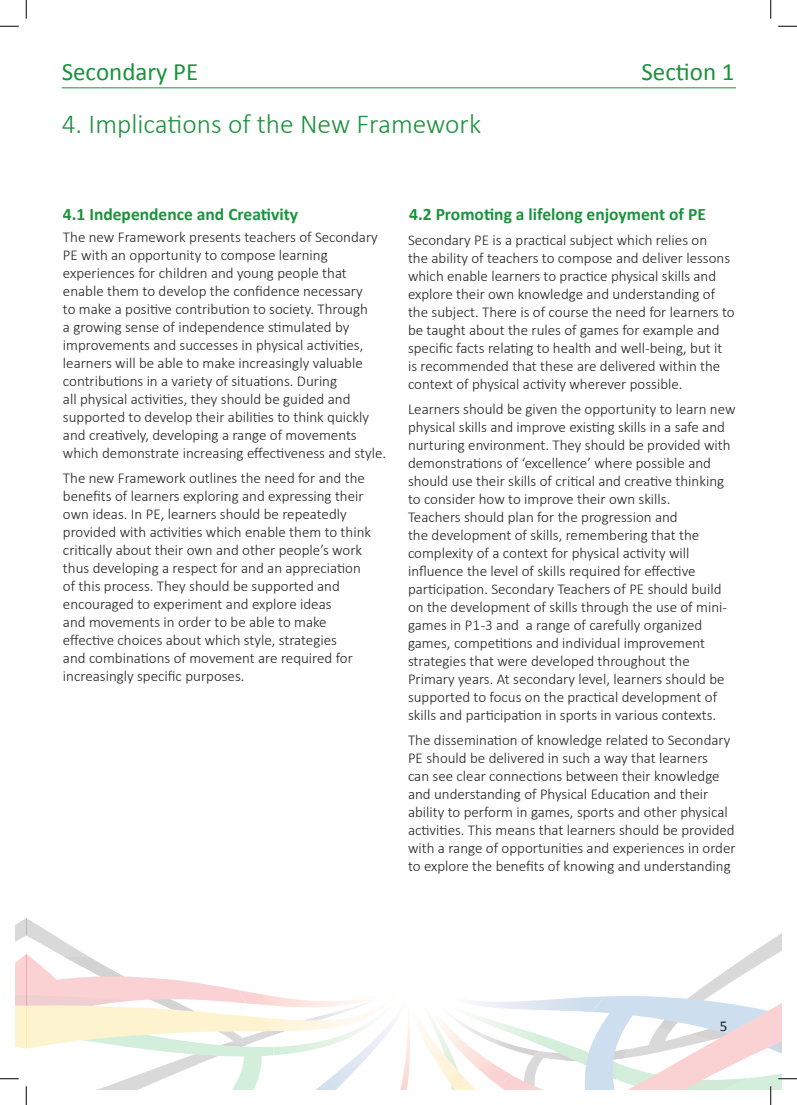
<style>
.page{position:relative;width:797px;height:1105px;background:#fff}
.page>*{position:absolute;margin:0;border:0;box-sizing:border-box;transform-origin:0 0}
.t1{font:300 27.5px "Calibri";color:#1a933d}
.t2{font:25px "Calibri";color:#1a933d}
.t3{font:700 17.5px "Calibri";color:#1a933d}
.t4{font:300 15px/18px "Calibri";color:#231f20}
.t5{font:15px "Calibri";color:#231f20}
</style>
<div class="page">
<hr style="left:62px;top:88px;width:674px;height:1px;background:#1a933d">
<svg style="left:0;top:25px;width:19px;height:2px"></svg>
<svg style="left:778px;top:25px;width:19px;height:2px"></svg>
<svg style="left:25px;top:0;width:2px;height:19px"></svg>
<svg style="left:770px;top:0;width:1px;height:19px"></svg>
<svg style="left:0;top:918px;width:797px;height:187px"></svg>
<h2 class="t2" style="left:62px;top:55px;width:138px">Secondary PE</h2>
<h1 class="t1" style="left:62px;top:107px;width:421px">4. Implications of the New Framework</h1>
<h2 class="t2" style="left:641px;top:55px;width:95px">Section 1</h2>
<p class="t3" style="left:63px;top:202px;width:237px">4.1 Independence and Creativity</p>
<p class="t4" style="left:63px;top:228px;width:325px">The new Framework presents teachers of Secondary PE with an opportunity to compose learning experiences for children and young people that enable them to develop the confidence necessary<br>to make a positive contribution to society. Through<br>a growing sense of independence stimulated by improvements and successes in physical activities, learners will be able to make increasingly valuable contributions in a variety of situations. During<br>all physical activities, they should be guided and supported to develop their abilities to think quickly and creatively, developing a range of movements which demonstrate increasing effectiveness and style.</p>
<p class="t4" style="left:63px;top:469px;width:309px">The new Framework outlines the need for and the benefits of learners exploring and expressing their own ideas. In PE, learners should be repeatedly provided with activities which enable them to think critically about their own and other people’s work thus developing a respect for and an appreciation of this process. They should be supported and encouraged to experiment and explore ideas<br>and movements in order to be able to make effective choices about which style, strategies<br>and combinations of movement are required for increasingly specific purposes.</p>
<p class="t3" style="left:409px;top:202px;width:298px">4.2 Promoting a lifelong enjoyment of PE</p>
<p class="t4" style="left:408px;top:231px;width:328px">Secondary PE is a practical subject which relies on<br>the ability of teachers to compose and deliver lessons which enable learners to practice physical skills and explore their own knowledge and understanding of the subject. There is of course the need for learners to be taught about the rules of games for example and specific facts relating to health and well-being, but it is recommended that these are delivered within the context of physical activity wherever possible.</p>
<p class="t4" style="left:408px;top:400px;width:329px">Learners should be given the opportunity to learn new physical skills and improve existing skills in a safe and nurturing environment. They should be provided with demonstrations of ‘excellence’ where possible and should use their skills of critical and creative thinking to consider how to improve their own skills.<br>Teachers should plan for the progression and<br>the development of skills, remembering that the complexity of a context for physical activity will influence the level of skills required for effective participation. Secondary Teachers of PE should build on the development of skills through the use of mini&shy;games in P1-3 and a range of carefully organized games, competitions and individual improvement strategies that were developed throughout the Primary years. At secondary level, learners should be supported to focus on the practical development of skills and participation in sports in various contexts.</p>
<p class="t4" style="left:408px;top:731px;width:329px">The dissemination of knowledge related to Secondary PE should be delivered in such a way that learners<br>can see clear connections between their knowledge and understanding of Physical Education and their ability to perform in games, sports and other physical activities. This means that learners should be provided with a range of opportunities and experiences in order to explore the benefits of knowing and understanding</p>
<p class="t5" style="left:719px;top:1016px;width:9px">5</p>
</div>
